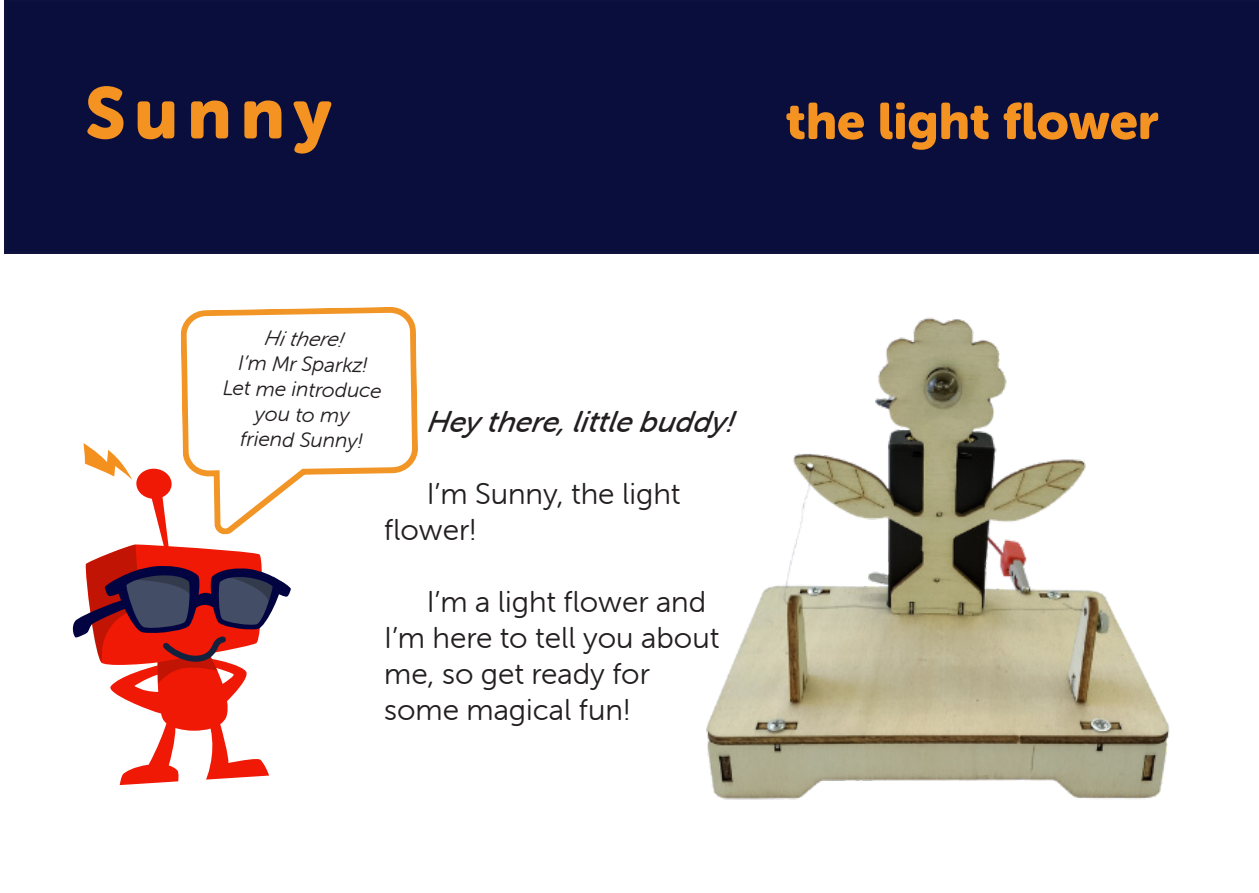
<style>
.page{position:relative;width:1259px;height:893px;background:#fff}
.page>*{position:absolute;margin:0;border:0;box-sizing:border-box;transform-origin:0 0}
.t1{font:72px "Museo Sans Rounded 900";letter-spacing:.125em;color:#f49321}
.t2{font:51px "Museo Sans Rounded 900";color:#f49321}
.t3{font:30px/36px "Museo Sans Rounded 300";color:#231f20}
.t4{font:italic 30px "Museo Sans Rounded 500";color:#231f20}
.t5{font:italic 21px "Museo Sans Rounded 300";color:#231f20}
</style>
<div class="page">
<svg style="left:110px;top:468px;width:159px;height:317px"></svg>
<svg style="left:83px;top:443px;width:49px;height:37px"></svg>
<svg style="left:73px;top:544px;width:218px;height:139px"></svg>
<div style="left:4px;top:0;width:1255px;height:254px;background:#090e3d"></div>
<svg style="left:180px;top:307px;width:235px;height:228px"></svg>
<img style="left:706px;top:317px;width:464px;height:483px">
<p class="t1" style="left:85px;top:72px;width:248px">Sunny</p>
<p class="t2" style="left:785px;top:92px;width:374px">the light flower</p>
<p class="t5" style="left:264px;top:327px;width:80px;rotate:1deg">Hi there!</p>
<p class="t5" style="left:238px;top:352px;width:131px;rotate:1deg">I’m Mr Sparkz!</p>
<p class="t5" style="left:223px;top:377px;width:160px;rotate:1deg">Let me introduce</p>
<p class="t5" style="left:255px;top:402px;width:96px;rotate:1deg">you to my</p>
<p class="t5" style="left:240px;top:427px;width:124px;rotate:1deg">friend Sunny!</p>
<p class="t4" style="left:427px;top:405px;width:314px">Hey there, little buddy!</p>
<p class="t3" style="left:384px;top:476px;width:298px;text-indent:43px">I’m Sunny, the light flower!</p>
<p class="t3" style="left:384px;top:584px;width:337px;text-indent:43px">I’m a light flower and<br>I’m here to tell you about me, so get ready for some magical fun!</p>
</div>
